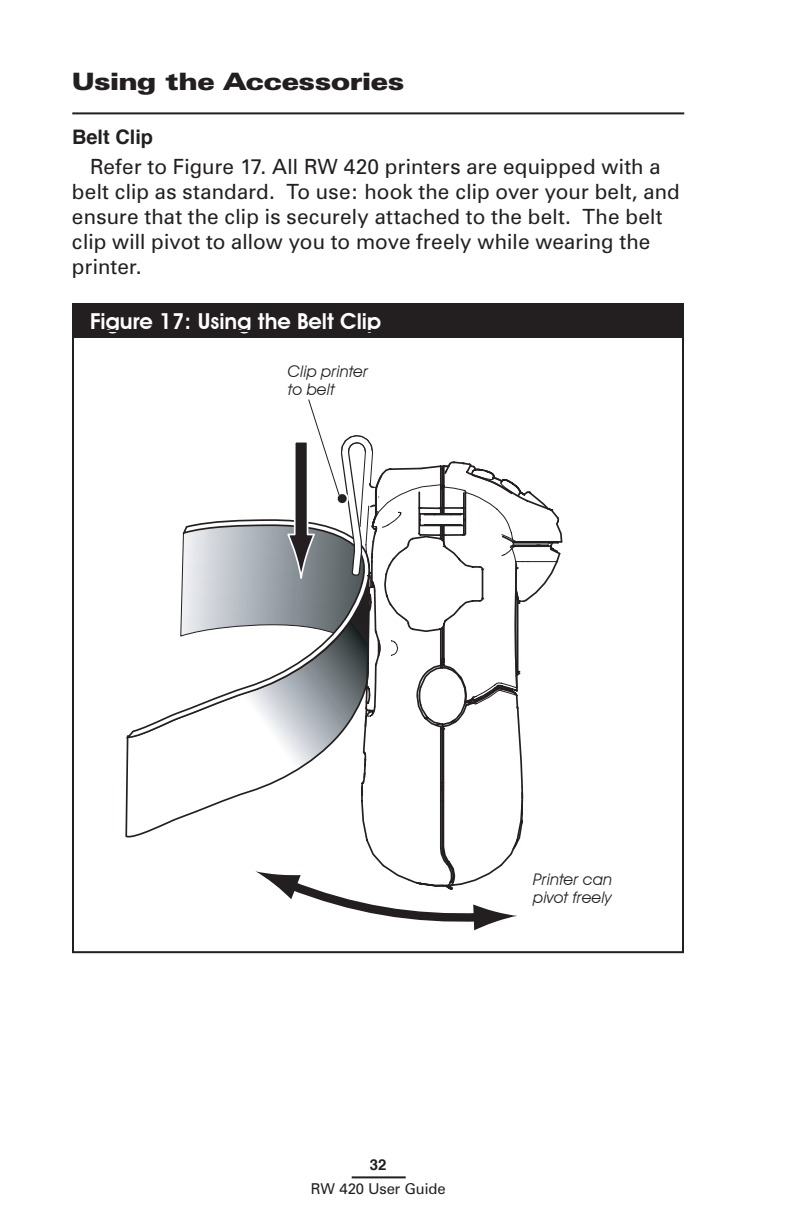
<style>
.page{position:relative;width:792px;height:1224px;background:#fff}
.page>*{position:absolute;margin:0;border:0;box-sizing:border-box;transform-origin:0 0}
.t1{font:900 expanded 24px "Zurich BT";color:#231f20}
.t2{font:600 22px "Avant Garde IT Cby BT";color:#fff}
.t3{font:21px/25.2px "Zurich BT";letter-spacing:.01em;color:#231f20}
.t4{font:700 20px "Helvetica";color:#231f20}
.t5{font:italic 16px/18px "Avant Garde IT Cby BT";letter-spacing:.005em;color:#231f20}
.t6{font:15px "Zurich BT";color:#231f20}
.t7{font:700 15px "Helvetica";color:#231f20}
</style>
<div class="page">
<hr style="left:72px;top:112px;width:612px;height:2px;background:#231f20">
<hr style="left:352px;top:1176px;width:54px;height:2px;background:#231f20">
<svg style="left:125px;top:739px;width:55px;height:99px"></svg>
<svg style="left:126px;top:711px;width:54px;height:28px"></svg>
<div style="left:72px;top:303px;width:612px;height:35px;background:#231f20"></div>
<svg style="left:180px;top:399px;width:382px;height:531px"></svg>
<p class="t1" style="left:72px;top:68px;width:334px">Using the Accessories</p>
<p class="t4" style="left:72px;top:123px;width:83px">Belt Clip</p>
<p class="t3" style="left:72px;top:153px;width:609px;text-indent:18px">Refer to Figure 17. All RW 420 printers are equipped with a belt clip as standard. To use: hook the clip over your belt, and ensure that the clip is securely attached to the belt. The belt clip will pivot to allow you to move freely while wearing the printer.</p>
<p class="t2" style="left:90px;top:308px;width:293px">Figure 17: Using the Belt Clip</p>
<p class="t5" style="left:288px;top:363px;width:82px">Clip printer to belt</p>
<p class="t5" style="left:533px;top:870px;width:80px">Printer can pivot freely</p>
<p class="t7" style="left:370px;top:1154px;width:18px">32</p>
<p class="t6" style="left:311px;top:1179px;width:136px">RW 420 User Guide</p>
</div>
